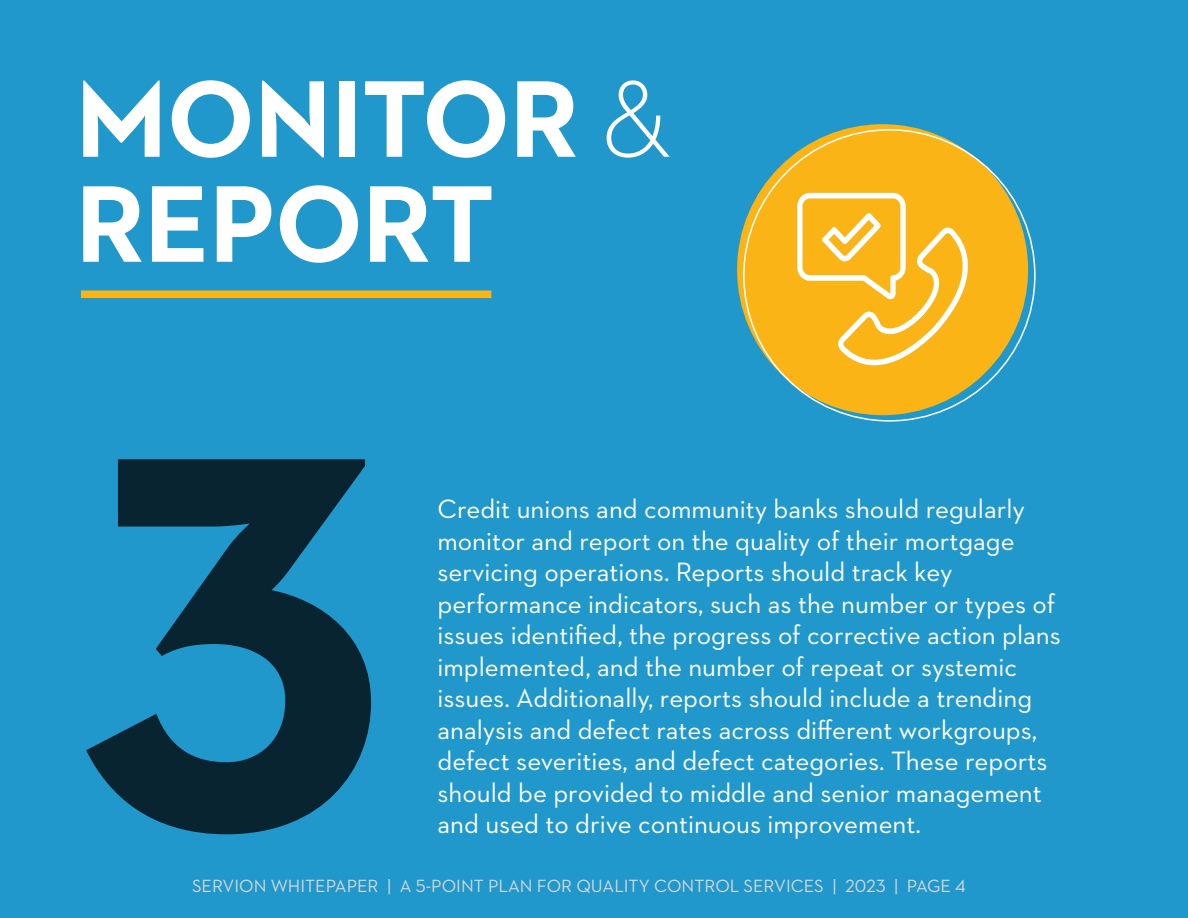
<style>
.page{position:relative;width:1188px;height:918px;background:#2198cc}
.page>*{position:absolute;margin:0;border:0;box-sizing:border-box;transform-origin:0 0}
.Paragraph_Style_1{font:700 600px "Neutraface 2 Text";color:#082431}
.t1{font:700 111px/105px "Neutraface 2 Text";letter-spacing:-.01em;color:#fff}
.content{font:27px/31.5px "Neutraface 2 Text";color:#fff}
.t2{font:18px "Neutraface 2 Text";color:#d8d9d7}
.s1{font-weight:300}
</style>
<div class="page">
<div style="left:81px;top:291px;width:410px;height:7px;background:#fbb416"></div>
<div style="left:737px;top:124px;width:291px;height:291px;background:#fbb416;border-radius:50%"></div>
<svg style="left:797px;top:193px;width:171px;height:172px"></svg>
<p class="t1" style="left:75px;top:66px;width:598px">MONITOR <span class="s1">&amp;<br></span>REPORT</p>
<p class="Paragraph_Style_1" style="left:76px;top:184px;width:316px">3</p>
<p class="content" style="left:437px;top:493px;width:625px">Credit unions and community banks should regularly monitor and report on the quality of their mortgage servicing operations. Reports should track key performance indicators, such as the number or types of issues identified, the progress of corrective action plans implemented, and the number of repeat or systemic issues. Additionally, reports should include a trending analysis and defect rates across different workgroups, defect severities, and defect categories. These reports should be provided to middle and senior management</p>
<p class="content" style="left:437px;top:808px;width:485px">and used to drive continuous improvement.</p>
<p class="t2" style="left:192px;top:874px;width:775px">SERVION WHITEPAPER | A 5-POINT PLAN FOR QUALITY CONTROL SERVICES | 2023 | PAGE 4</p>
</div>
